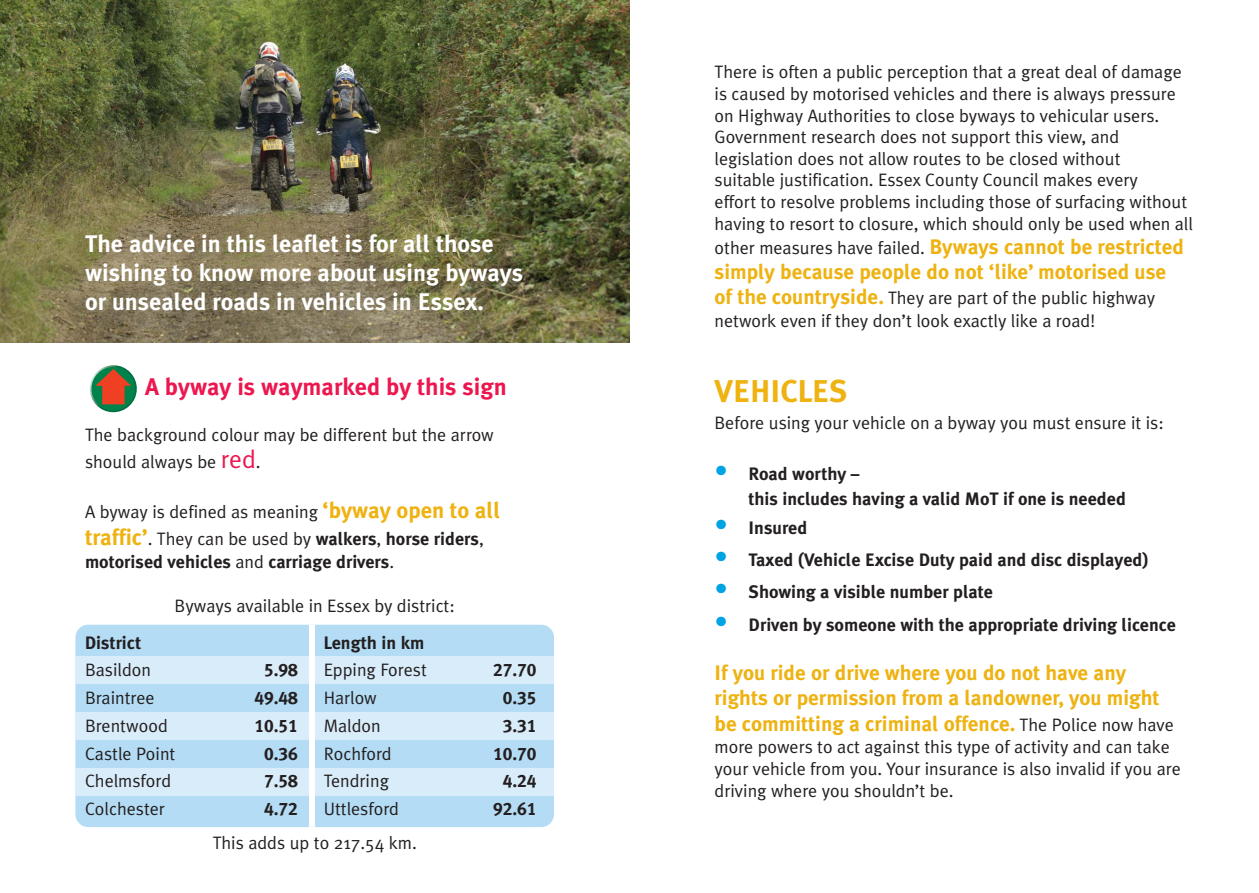
<style>
.page{position:relative;width:1259px;height:893px;background:#fff}
.page>*{position:absolute;margin:0;border:0;box-sizing:border-box;transform-origin:0 0}
.t1{font:700 31.5px "Meta Plus";color:#eeb211}
.t2{font:700 24px/28.8px "Meta Plus";color:#fff}
.t3{font:700 24px "Meta Plus";color:#ed174f}
.t4{font:700 21px/25.2px "Meta Plus";color:#eeb211}
.t5{font:18px/21.6px "Meta Plus Normal";color:#231f20}
.t6{font:700 18px/25.3px "Meta Plus";color:#231f20}
.t7{font:18px "Meta Plus Bold Caps";color:#231f20}
.t8{font:700 18px "Meta";color:#231f20}
.s1{font-size:25.5px;color:#ed174f}
.s2{font-family:"Meta Plus";font-weight:700;font-size:22.5px;color:#eeb211}
.s3{font-family:"Meta Plus";font-weight:700}
.s4{font-family:"Meta Plus Normal";font-weight:400}
.s5{font-family:"Meta Plus";font-weight:700;font-size:21px;color:#eeb211}
.s6{font-family:"Meta Plus Normal";font-weight:400;font-size:27px;color:#00a4e4}
.s7{font-family:"Meta Plus Normal";font-weight:400;font-size:18px;color:#231f20}
</style>
<div class="page">
<div style="left:75px;top:625px;width:479px;height:202px;background:#b4dcf5;border-radius:13px"></div>
<div style="left:75px;top:657px;width:479px;height:27px;background:#d8ecf9"></div>
<div style="left:75px;top:712px;width:479px;height:27px;background:#d8ecf9"></div>
<div style="left:75px;top:768px;width:479px;height:27px;background:#d8ecf9"></div>
<img style="left:0;top:0;width:629px;height:342px">
<svg style="left:90px;top:365px;width:47px;height:47px"></svg>
<div style="left:309px;top:625px;width:6px;height:202px;background:#fff"></div>
<h2 class="t2" style="left:85px;top:231px;width:439px">The advice in this leaflet is for all those wishing to know more about using byways or unsealed roads in vehicles in Essex.</h2>
<h2 class="t3" style="left:145px;top:377px;width:363px">A byway is waymarked by this sign</h2>
<p class="t5" style="left:85px;top:422px;width:410px;line-height:27.5px">The background colour may be different but the arrow should always be <span class="s1">red</span>.</p>
<p class="t5" style="left:85px;top:500px;width:416px;line-height:27px">A byway is defined as meaning <span class="s2">‘byway open to all traffic’</span>. They can be used by <span class="s3">walkers</span>, <span class="s3">horse riders</span>,</p>
<p class="t6" style="left:85px;top:550px;width:311px">motorised vehicles <span class="s4">and</span> carriage drivers<span class="s4">.</span></p>
<p class="t5" style="left:175px;top:596px;width:282px">Byways available in Essex by district:</p>
<p class="t8" style="left:85px;top:636px;width:58px">District</p>
<p class="t8" style="left:324px;top:636px;width:102px">Length in km</p>
<p class="t5" style="left:85px;top:661px;width:68px">Basildon</p>
<p class="t7" style="left:264px;top:660px;width:35px">5.98</p>
<p class="t5" style="left:85px;top:689px;width:71px">Braintree</p>
<p class="t7" style="left:254px;top:687px;width:45px">49.48</p>
<p class="t5" style="left:85px;top:716px;width:84px">Brentwood</p>
<p class="t7" style="left:254px;top:715px;width:45px">10.51</p>
<p class="t5" style="left:85px;top:744px;width:92px">Castle Point</p>
<p class="t7" style="left:264px;top:743px;width:35px">0.36</p>
<p class="t5" style="left:85px;top:772px;width:88px">Chelmsford</p>
<p class="t7" style="left:264px;top:771px;width:35px">7.58</p>
<p class="t5" style="left:85px;top:800px;width:81px">Colchester</p>
<p class="t7" style="left:264px;top:798px;width:35px">4.72</p>
<p class="t5" style="left:324px;top:661px;width:105px">Epping Forest</p>
<p class="t7" style="left:493px;top:660px;width:45px">27.70</p>
<p class="t5" style="left:324px;top:689px;width:55px">Harlow</p>
<p class="t7" style="left:503px;top:687px;width:35px">0.35</p>
<p class="t5" style="left:324px;top:716px;width:59px">Maldon</p>
<p class="t7" style="left:503px;top:715px;width:35px">3.31</p>
<p class="t5" style="left:324px;top:744px;width:69px">Rochford</p>
<p class="t7" style="left:493px;top:743px;width:45px">10.70</p>
<p class="t5" style="left:324px;top:772px;width:67px">Tendring</p>
<p class="t7" style="left:503px;top:771px;width:35px">4.24</p>
<p class="t5" style="left:324px;top:800px;width:77px">Uttlesford</p>
<p class="t7" style="left:493px;top:798px;width:45px">92.61</p>
<p class="t5" style="left:213px;top:833px;width:206px">This adds up to 217.54 km.</p>
<p class="t5" style="left:714px;top:63px;width:480px">There is often a public perception that a great deal of damage is caused by motorised vehicles and there is always pressure on Highway Authorities to close byways to vehicular users.<br>Government research does not support this view, and legislation does not allow routes to be closed without<br>suitable justification. Essex County Council makes every<br>effort to resolve problems including those of surfacing without having to resort to closure, which should only be used when all</p>
<p class="t5" style="left:714px;top:238px;width:471px">other measures have failed. <span class="s5">Byways cannot be restricted</span></p>
<p class="t4" style="left:714px;top:260px;width:453px">simply because people do not ‘like’ motorised use</p>
<p class="t5" style="left:714px;top:288px;width:442px;line-height:22.8px"><span class="s5">of the countryside.</span> They are part of the public highway network even if they don’t look exactly like a road!</p>
<h1 class="t1" style="left:714px;top:378px;width:135px">VEHICLES</h1>
<p class="t5" style="left:714px;top:414px;width:451px">Before using your vehicle on a byway you must ensure it is:</p>
<p class="t6" style="left:748px;top:462px;width:379px;text-indent:-34px"><span class="s6">•</span> Road worthy –<br>this includes having a valid MoT if one is needed</p>
<p class="t6" style="left:714px;top:516px;width:94px"><span class="s6">•</span> Insured</p>
<p class="t6" style="left:714px;top:548px;width:436px"><span class="s6">•</span> Taxed (Vehicle Excise Duty paid and disc displayed)</p>
<p class="t6" style="left:714px;top:581px;width:280px"><span class="s6">•</span> Showing a visible number plate</p>
<p class="t6" style="left:714px;top:613px;width:463px"><span class="s6">•</span> Driven by someone with the appropriate driving licence</p>
<p class="t4" style="left:714px;top:661px;width:461px">If you ride or drive where you do not have any rights or permission from a landowner, you might be committing a criminal offence. <span class="s7">The Police now have</span></p>
<p class="t5" style="left:714px;top:738px;width:468px">more powers to act against this type of activity and can take your vehicle from you. Your insurance is also invalid if you are driving where you shouldn’t be.</p>
</div>
